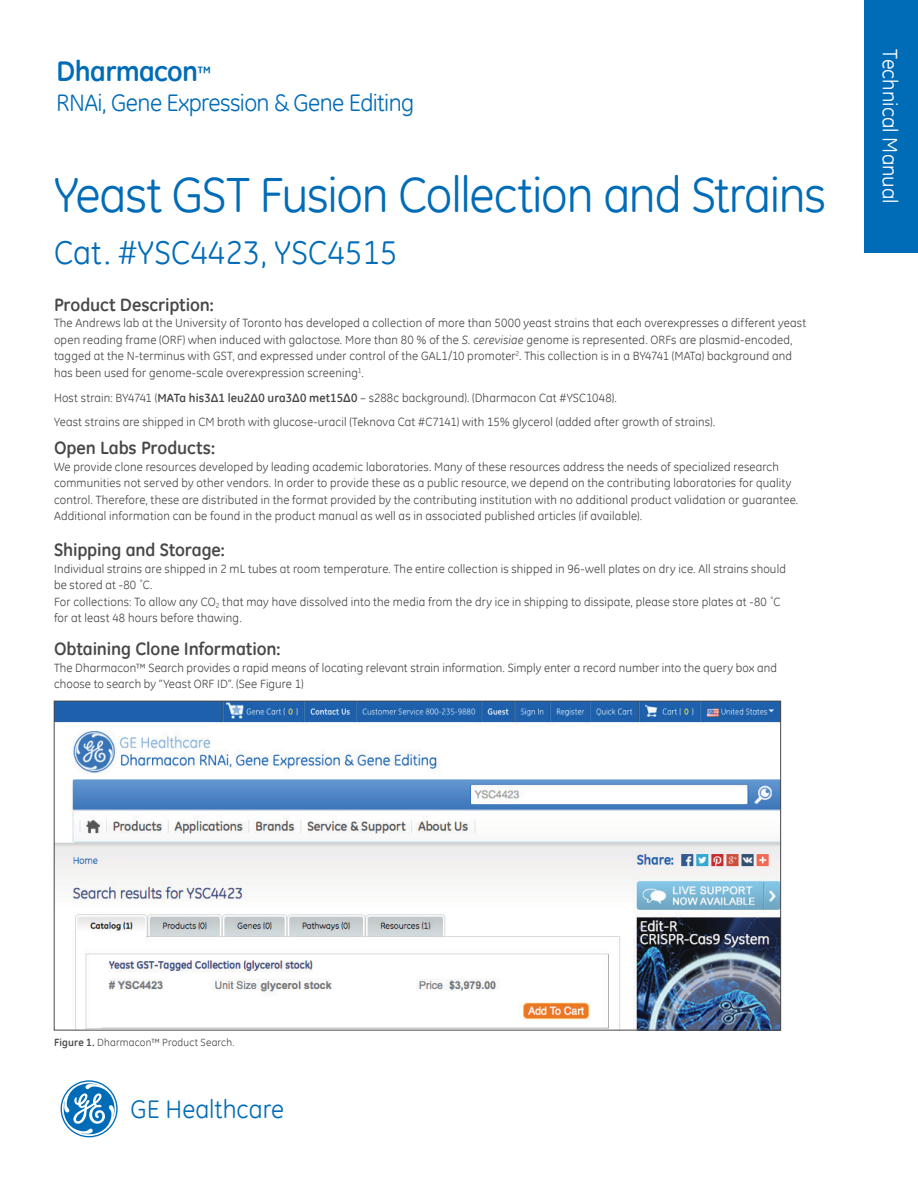
<style>
.page{position:relative;width:918px;height:1188px;background:#fff}
.page>*{position:absolute;margin:0;border:0;box-sizing:border-box;transform-origin:0 0}
._33_75_35pt-headline{font:49.5px "GE Inspira";letter-spacing:-.025em;color:#006cb7}
.Headline{font:33px "GE Inspira";color:#006cb7}
.t1{font:700 28.5px "GE Inspira";letter-spacing:-.025em;color:#006cb7}
.t2{font:25.5px "GE Inspira";color:#006cb7}
.t3{font:24px "GE Inspira";letter-spacing:-.025em;color:#006cb7}
.t4{font:21px "GE Inspira";color:#fff}
.Headline_level_1{font:700 18px "GE Inspira";letter-spacing:-.005em;color:#48484a}
.Headline_level_1-2{font:12px/16.5px "GE Inspira";letter-spacing:.015em;color:#48484a}
._10_body_copy{font:12px/16.5px "GE Inspira";letter-spacing:.015em;color:#48484a}
._10_body_copy-2{font:10.5px "GE Inspira";letter-spacing:.02em;color:#48484a}
.s1{font-size:16.65px}
.s2{font-style:italic}
.s3{font-weight:700}
</style>
<div class="page">
<div style="left:864px;top:0;width:54px;height:253px;background:#006cb7"></div>
<svg style="left:61px;top:1080px;width:57px;height:57px"></svg>
<img style="left:56px;top:703px;width:723px;height:325px">
<h3 class="t1" style="left:56px;top:53px;width:156px">Dharmacon<span class="s1">™</span></h3>
<h3 class="t3" style="left:56px;top:87px;width:359px">RNAi, Gene Expression &amp; Gene Editing</h3>
<p class="_33_75_35pt-headline" style="left:54px;top:163px;width:774px">Yeast GST Fusion Collection and Strains</p>
<p class="Headline" style="left:54px;top:232px;width:345px">Cat. #YSC4423, YSC4515</p>
<p class="Headline_level_1" style="left:54px;top:293px;width:161px">Product Description:</p>
<p class="Headline_level_1-2" style="left:54px;top:315px;width:754px">The Andrews lab at the University of Toronto has developed a collection of more than 5000 yeast strains that each overexpresses a different yeast open reading frame (ORF) when induced with galactose. More than 80 % of the <span class="s2">S. cerevisiae</span> genome is represented. ORFs are plasmid-encoded, tagged at the N-terminus with GST, and expressed under control of the GAL1/10 promoter<sup>2</sup>. This collection is in a BY4741 (MATa) background and has been used for genome-scale overexpression screening<sup>1</sup>.</p>
<p class="_10_body_copy" style="left:54px;top:390px;width:564px">Host strain: BY4741 (<span class="s3">MATa his3Δ1 leu2Δ0 ura3Δ0 met15Δ0</span> – s288c background). (Dharmacon Cat #YSC1048).</p>
<p class="_10_body_copy" style="left:54px;top:413px;width:663px">Yeast strains are shipped in CM broth with glucose-uracil (Teknova Cat #C7141) with 15% glycerol (added after growth of strains).</p>
<p class="Headline_level_1" style="left:54px;top:436px;width:163px">Open Labs Products:</p>
<p class="Headline_level_1-2" style="left:54px;top:458px;width:746px">We provide clone resources developed by leading academic laboratories. Many of these resources address the needs of specialized research communities not served by other vendors. In order to provide these as a public resource, we depend on the contributing laboratories for quality control. Therefore, these are distributed in the format provided by the contributing institution with no additional product validation or guarantee.<br>Additional information can be found in the product manual as well as in associated published articles (if available).</p>
<p class="Headline_level_1" style="left:54px;top:538px;width:172px">Shipping and Storage:</p>
<p class="Headline_level_1-2" style="left:54px;top:560px;width:733px">Individual strains are shipped in 2 mL tubes at room temperature. The entire collection is shipped in 96-well plates on dry ice. All strains should be stored at -80 ˚C.</p>
<p class="_10_body_copy" style="left:54px;top:593px;width:728px">For collections: To allow any CO<sub>2</sub> that may have dissolved into the media from the dry ice in shipping to dissipate, please store plates at -80 ˚C for at least 48 hours before thawing.</p>
<p class="Headline_level_1" style="left:54px;top:637px;width:228px">Obtaining Clone Information:</p>
<p class="Headline_level_1-2" style="left:54px;top:659px;width:725px">The Dharmacon™ Search provides a rapid means of locating relevant strain information. Simply enter a record number into the query box and choose to search by “Yeast ORF ID”. (See Figure 1)</p>
<h3 class="t4" style="left:904px;top:49px;width:156px;rotate:90deg">Technical Manual</h3>
<p class="_10_body_copy-2" style="left:54px;top:1036px;width:182px"><span class="s3">Figure 1.</span> Dharmacon™ Product Search.</p>
<h3 class="t2" style="left:130px;top:1093px;width:155px">GE Healthcare</h3>
</div>
